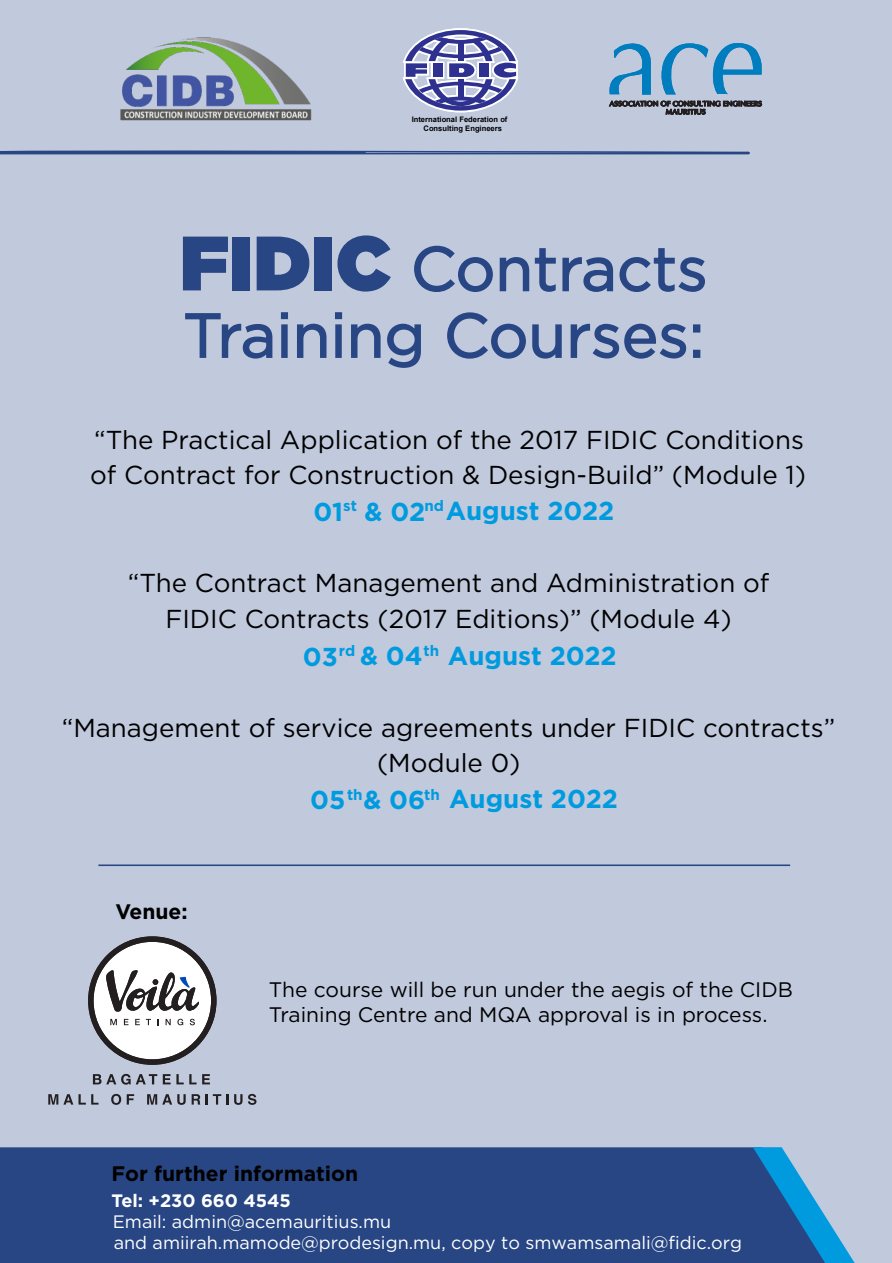
<style>
.page{position:relative;width:892px;height:1263px;background:#c1c9dd}
.page>*{position:absolute;margin:0;border:0;box-sizing:border-box;transform-origin:0 0}
.t1{font:61.5px/66.6px "Gotham";color:#284684}
.t2{font:25.95px "Gotham";color:#000}
.t3{font:700 25.95px "Gotham";color:#009bdf}
.t4{font:21px/25.5px "Gotham";color:#000}
.t5{font:700 21px "Gotham";color:#000}
.t6{font:18px/21.3px "Gotham";color:#fff}
.t7{font:700 18px "Gotham";color:#fff}
.t8{font:700 7.65px/9.1px "Arial";color:#000}
.s1{font-weight:900;font-size:76.95px}
</style>
<div class="page">
<div style="left:0;top:1147px;width:753px;height:116px;background:#284684"></div>
<svg style="left:753px;top:1147px;width:102px;height:116px"></svg>
<svg style="left:414px;top:252px;width:291px;height:40px"></svg>
<svg style="left:185px;top:313px;width:88px;height:46px"></svg>
<svg style="left:280px;top:312px;width:8px;height:46px"></svg>
<svg style="left:297px;top:323px;width:30px;height:35px"></svg>
<svg style="left:335px;top:312px;width:8px;height:46px"></svg>
<svg style="left:351px;top:323px;width:70px;height:45px"></svg>
<svg style="left:447px;top:312px;width:115px;height:47px"></svg>
<svg style="left:570px;top:323px;width:131px;height:36px"></svg>
<svg style="left:0;top:100px;width:751px;height:152px"></svg>
<svg style="left:609px;top:43px;width:42px;height:52px"></svg>
<svg style="left:661px;top:43px;width:101px;height:52px"></svg>
<svg style="left:609px;top:101px;width:153px;height:14px"></svg>
<svg style="left:400px;top:28px;width:121px;height:86px"></svg>
<hr style="left:98px;top:864px;width:692px;height:2px;background:#284684">
<svg style="left:93px;top:1074px;width:64px;height:11px"></svg>
<svg style="left:163px;top:1074px;width:47px;height:10px"></svg>
<svg style="left:48px;top:1094px;width:25px;height:10px"></svg>
<svg style="left:79px;top:1094px;width:20px;height:10px"></svg>
<svg style="left:111px;top:1094px;width:10px;height:11px"></svg>
<svg style="left:127px;top:1094px;width:7px;height:10px"></svg>
<svg style="left:147px;top:1094px;width:39px;height:11px"></svg>
<svg style="left:192px;top:1094px;width:8px;height:10px"></svg>
<svg style="left:206px;top:1094px;width:22px;height:10px"></svg>
<svg style="left:234px;top:1094px;width:22px;height:11px"></svg>
<svg style="left:88px;top:936px;width:129px;height:129px"></svg>
<img style="left:116px;top:37px;width:198px;height:86px">
<p class="t8" style="left:423px;top:115px;width:85px;text-indent:-12px">International Federation of<br>Consulting Engineers</p>
<h1 class="t1" style="left:180px;top:234px;width:529px"><span class="s1">FIDIC</span> Contracts<br>Training Courses:</h1>
<p class="t2" style="left:94px;top:423px;width:711px">“The Practical Application of the 2017 FIDIC Conditions</p>
<p class="t2" style="left:90px;top:459px;width:718px">of Contract for Construction &amp; Design-Build” (Module 1)</p>
<p class="t3" style="left:313px;top:496px;width:302px">01<sup>st</sup> &amp; 02<sup>nd</sup> August 2022</p>
<p class="t2" style="left:128px;top:566px;width:643px">“The Contract Management and Administration of</p>
<p class="t2" style="left:165px;top:603px;width:568px">FIDIC Contracts (2017 Editions)” (Module 4)</p>
<p class="t3" style="left:303px;top:641px;width:315px">03<sup>rd</sup> &amp; 04<sup>th</sup> August 2022</p>
<p class="t2" style="left:62px;top:711px;width:775px">“Management of service agreements under FIDIC contracts”</p>
<p class="t2" style="left:377px;top:746px;width:145px">(Module 0)</p>
<p class="t3" style="left:310px;top:784px;width:309px">05 <sup>th</sup>&amp; 06<sup>th</sup> August 2022</p>
<p class="t5" style="left:115px;top:899px;width:74px">Venue:</p>
<p class="t4" style="left:269px;top:976px;width:526px">The course will be run under the aegis of the CIDB<br>Training Centre and MQA approval is in process.</p>
<p class="t5" style="left:112px;top:1162px;width:248px">For further information</p>
<p class="t7" style="left:112px;top:1190px;width:181px">Tel: +230 660 4545</p>
<p class="t6" style="left:113px;top:1211px;width:631px">Email: admin@acemauritius.mu<br>and amiirah.mamode@prodesign.mu, copy to smwamsamali@fidic.org</p>
</div>
